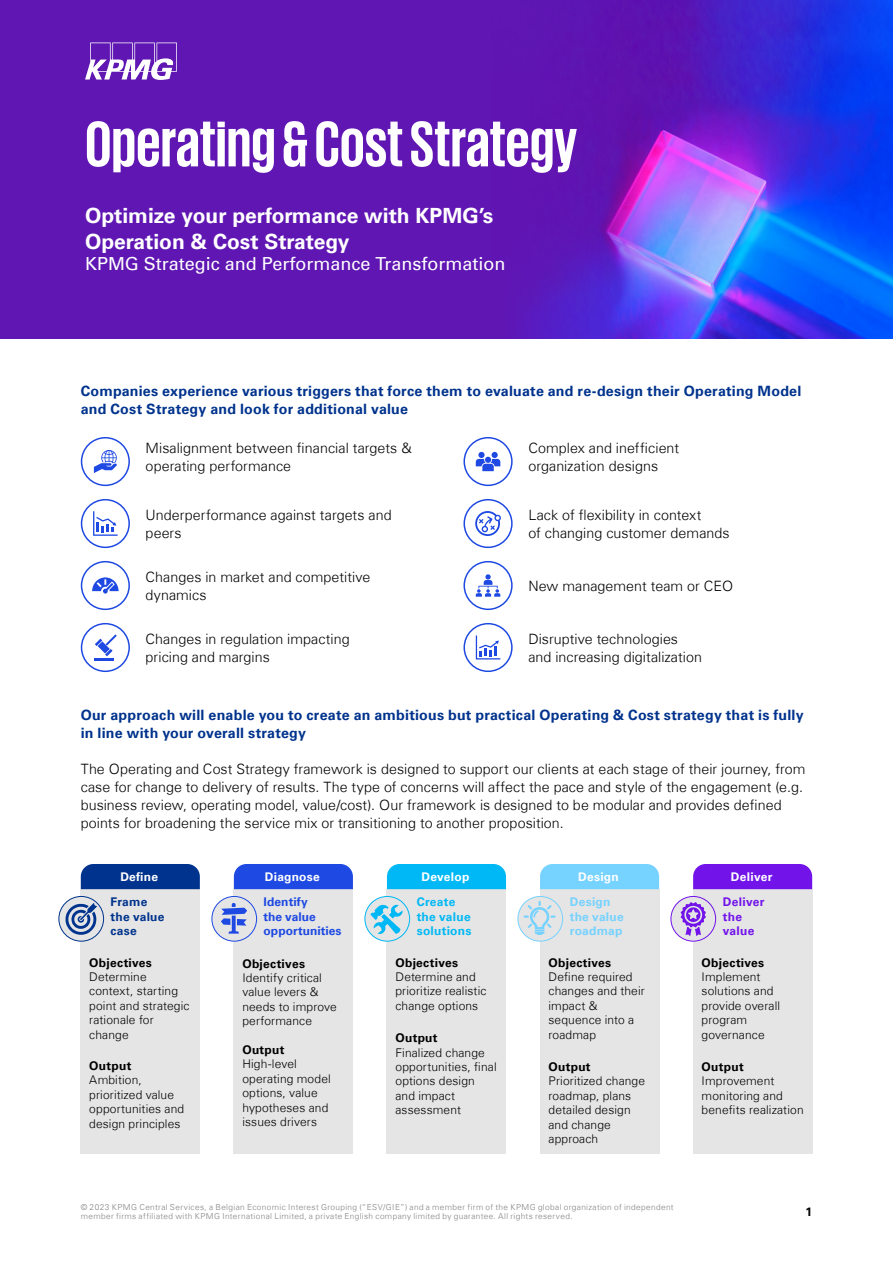
<style>
.page{position:relative;width:893px;height:1263px;background:#fff}
.page>*{position:absolute;margin:0;border:0;box-sizing:border-box;transform-origin:0 0}
.t1{font:700 66px "KPMG";letter-spacing:-.005em;color:#fff}
.t2{font:700 21px/25.2px "Universfor KPMG";color:#fff}
.t3{font:18px "Universfor KPMG";color:#fff}
.t4{font:300 14.25px/18px "Universfor KPMG";letter-spacing:.005em;color:#000}
.t5{font:700 14.25px/18px "Universfor KPMG";letter-spacing:.015em;color:#00338d}
.t6{font:300 12px/14.4px "Universfor KPMG";letter-spacing:.01em;color:#000}
.t7{font:700 12px "Universfor KPMG";letter-spacing:.025em;color:#000}
.t8{font:700 12px "Universfor KPMG";letter-spacing:.02em;color:#fff}
.t9{font:700 12px/14.4px "Universfor KPMG";color:#1e49e2}
.t10{font:700 12px/14.4px "Universfor KPMG";letter-spacing:.02em;color:#00b8f5}
.t11{font:700 12px/14.4px "Universfor KPMG";letter-spacing:.02em;color:#76d2ff}
.t12{font:700 12px/14.4px "Universfor KPMG";letter-spacing:.02em;color:#00338d}
.t13{font:700 12px/14.4px "Universfor KPMG";letter-spacing:.02em;color:#7213ea}
.t14{font:300 8.25px/9px "Universfor KPMG";letter-spacing:.045em;color:#808285}
</style>
<div class="page">
<div style="left:0;top:0;width:893px;height:339px;background:#6016b3"></div>
<img style="left:526px;top:0;width:367px;height:339px">
<svg style="left:85px;top:43px;width:92px;height:37px"></svg>
<div style="left:81px;top:437px;width:49px;height:49px;border:2px solid #1e49e2;border-radius:50%"></div>
<div style="left:463px;top:437px;width:50px;height:49px;border:2px solid #1e49e2;border-radius:50%"></div>
<div style="left:81px;top:561px;width:49px;height:49px;border:2px solid #1e49e2;border-radius:50%"></div>
<div style="left:463px;top:561px;width:50px;height:49px;border:2px solid #1e49e2;border-radius:50%"></div>
<div style="left:81px;top:499px;width:49px;height:49px;border:2px solid #1e49e2;border-radius:50%"></div>
<div style="left:463px;top:499px;width:50px;height:49px;border:2px solid #1e49e2;border-radius:50%"></div>
<div style="left:81px;top:623px;width:49px;height:49px;border:2px solid #1e49e2;border-radius:50%"></div>
<div style="left:463px;top:623px;width:50px;height:49px;border:2px solid #1e49e2;border-radius:50%"></div>
<div style="left:81px;top:889px;width:119px;height:265px;background:#e5e5e5"></div>
<div style="left:234px;top:889px;width:119px;height:265px;background:#e5e5e5"></div>
<div style="left:387px;top:889px;width:119px;height:265px;background:#e5e5e5"></div>
<div style="left:540px;top:889px;width:119px;height:265px;background:#e5e5e5"></div>
<div style="left:693px;top:889px;width:119px;height:265px;background:#e5e5e5"></div>
<div style="left:81px;top:864px;width:119px;height:25px;background:#00338d"></div>
<div style="left:234px;top:864px;width:119px;height:25px;background:#1e49e2"></div>
<div style="left:387px;top:864px;width:119px;height:25px;background:#00b8f5"></div>
<div style="left:540px;top:864px;width:119px;height:25px;background:#76d2ff"></div>
<div style="left:693px;top:864px;width:119px;height:25px;background:#7213ea"></div>
<svg style="left:94px;top:450px;width:23px;height:23px"></svg>
<hr style="left:94px;top:658px;width:20px;height:3px;background:#1e49e2">
<svg style="left:95px;top:634px;width:22px;height:22px"></svg>
<svg style="left:476px;top:635px;width:24px;height:24px"></svg>
<svg style="left:93px;top:511px;width:25px;height:25px"></svg>
<svg style="left:476px;top:452px;width:24px;height:19px"></svg>
<svg style="left:475px;top:511px;width:26px;height:25px"></svg>
<svg style="left:92px;top:577px;width:27px;height:17px"></svg>
<svg style="left:476px;top:574px;width:24px;height:23px"></svg>
<svg style="left:59px;top:896px;width:45px;height:45px"></svg>
<div style="left:59px;top:896px;width:45px;height:45px;border:1px solid #00338d;border-radius:50%"></div>
<div style="left:212px;top:896px;width:45px;height:45px;background:#e5e5e5;border-radius:50%"></div>
<div style="left:212px;top:896px;width:45px;height:45px;border:1px solid #1e49e2;border-radius:50%"></div>
<svg style="left:365px;top:896px;width:45px;height:45px"></svg>
<div style="left:365px;top:896px;width:45px;height:45px;border:1px solid #00b8f5;border-radius:50%"></div>
<svg style="left:518px;top:896px;width:45px;height:45px"></svg>
<div style="left:518px;top:896px;width:45px;height:45px;border:1px solid #76d2ff;border-radius:50%"></div>
<div style="left:671px;top:896px;width:45px;height:45px;background:#e5e5e5;border-radius:50%"></div>
<div style="left:671px;top:896px;width:45px;height:45px;border:1px solid #7213ea;border-radius:50%"></div>
<svg style="left:66px;top:903px;width:31px;height:32px"></svg>
<svg style="left:221px;top:903px;width:26px;height:31px"></svg>
<svg style="left:370px;top:905px;width:33px;height:29px"></svg>
<svg style="left:524px;top:901px;width:32px;height:34px"></svg>
<svg style="left:681px;top:902px;width:25px;height:34px"></svg>
<h1 class="t1" style="left:85px;top:111px;width:494px">Operating &amp; Cost Strategy</h1>
<h2 class="t2" style="left:85px;top:203px;width:410px">Optimize your performance with KPMG’s<br>Operation &amp; Cost Strategy</h2>
<p class="t3" style="left:85px;top:253px;width:422px">KPMG Strategic and Performance Transformation</p>
<p class="t5" style="left:81px;top:382px;width:722px">Companies experience various triggers that force them to evaluate and re-design their Operating Model and Cost Strategy and look for additional value</p>
<p class="t4" style="left:146px;top:439px;width:268px">Misalignment between financial targets &amp; operating performance</p>
<p class="t4" style="left:528px;top:439px;width:152px">Complex and inefficient organization designs</p>
<p class="t4" style="left:146px;top:506px;width:247px">Underperformance against targets and peers</p>
<p class="t4" style="left:528px;top:506px;width:203px">Lack of flexibility in context<br>of changing customer demands</p>
<p class="t4" style="left:146px;top:568px;width:226px">Changes in market and competitive dynamics</p>
<p class="t4" style="left:528px;top:577px;width:206px">New management team or CEO</p>
<p class="t4" style="left:146px;top:629px;width:205px">Changes in regulation impacting pricing and margins</p>
<p class="t4" style="left:528px;top:629px;width:175px">Disruptive technologies and increasing digitalization</p>
<p class="t5" style="left:81px;top:706px;width:724px">Our approach will enable you to create an ambitious but practical Operating &amp; Cost strategy that is fully in line with your overall strategy</p>
<p class="t4" style="left:81px;top:760px;width:726px">The Operating and Cost Strategy framework is designed to support our clients at each stage of their journey, from case for change to delivery of results. The type of concerns will affect the pace and style of the engagement (e.g. business review, operating model, value/cost). Our framework is designed to be modular and provides defined points for broadening the service mix or transitioning to another proposition.</p>
<p class="t8" style="left:120px;top:869px;width:39px">Define</p>
<p class="t8" style="left:265px;top:869px;width:56px">Diagnose</p>
<p class="t8" style="left:421px;top:869px;width:49px">Develop</p>
<p class="t8" style="left:578px;top:869px;width:42px">Design</p>
<p class="t8" style="left:731px;top:869px;width:43px">Deliver</p>
<p class="t12" style="left:111px;top:895px;width:55px">Frame the value case</p>
<p class="t7" style="left:89px;top:955px;width:64px">Objectives</p>
<p class="t6" style="left:89px;top:969px;width:102px">Determine context, starting point and strategic rationale for change</p>
<p class="t7" style="left:89px;top:1059px;width:44px">Output</p>
<p class="t6" style="left:89px;top:1073px;width:96px">Ambition, prioritized value opportunities and design principles</p>
<p class="t9" style="left:264px;top:895px;width:79px">Identify<br>the value opportunities</p>
<p class="t7" style="left:242px;top:956px;width:64px">Objectives</p>
<p class="t6" style="left:242px;top:970px;width:96px">Identify critical value levers &amp; needs to improve performance</p>
<p class="t7" style="left:242px;top:1042px;width:44px">Output</p>
<p class="t6" style="left:242px;top:1057px;width:90px">High-level operating model options, value hypotheses and issues drivers</p>
<p class="t10" style="left:417px;top:895px;width:56px">Create the value solutions</p>
<p class="t7" style="left:395px;top:955px;width:64px">Objectives</p>
<p class="t6" style="left:395px;top:969px;width:93px">Determine and prioritize realistic change options</p>
<p class="t7" style="left:395px;top:1031px;width:44px">Output</p>
<p class="t6" style="left:395px;top:1045px;width:103px">Finalized change opportunities, final options design and impact assessment</p>
<p class="t11" style="left:570px;top:895px;width:55px">Design the value roadmap</p>
<p class="t7" style="left:548px;top:955px;width:64px">Objectives</p>
<p class="t6" style="left:548px;top:969px;width:98px">Define required changes and their impact &amp; sequence into a roadmap</p>
<p class="t7" style="left:548px;top:1059px;width:44px">Output</p>
<p class="t6" style="left:548px;top:1074px;width:98px">Prioritized change roadmap, plans detailed design and change approach</p>
<p class="t14" style="left:81px;top:1203px;width:594px">© 2023 KPMG Central Services, a Belgian Economic Interest Grouping (“ESV/GIE”) and a member firm of the KPMG global organization of independent member firms affiliated with KPMG International Limited, a private English company limited by guarantee. All rights reserved.</p>
<p class="t13" style="left:723px;top:895px;width:43px">Deliver the value</p>
<p class="t7" style="left:702px;top:955px;width:64px">Objectives</p>
<p class="t6" style="left:702px;top:969px;width:80px">Implement solutions and provide overall program governance</p>
<p class="t7" style="left:702px;top:1059px;width:44px">Output</p>
<p class="t6" style="left:702px;top:1074px;width:104px">Improvement monitoring and benefits realization</p>
<p class="t7" style="left:805px;top:1205px;width:8px">1</p>
</div>
